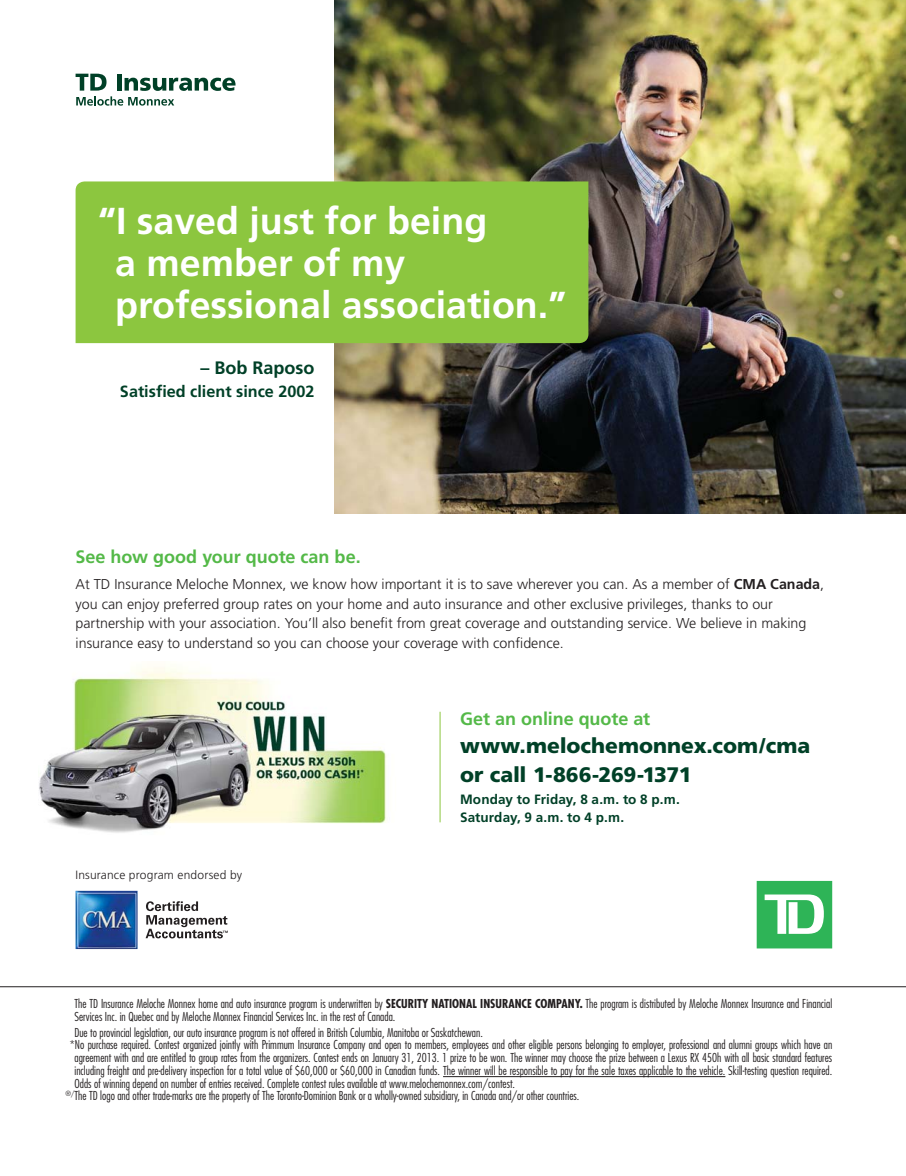
<style>
.page{position:relative;width:906px;height:1176px;background:#fff}
.page>*{position:absolute;margin:0;border:0;box-sizing:border-box;transform-origin:0 0}
.t1{font:700 37.5px/42px "Frutiger";color:#fff}
.t2{font:900 21px/28.5px "Frutiger";color:#004027}
.t3{font:700 18px "Frutiger";color:#54b948}
.t4{font:700 18px "Frutiger";color:#004027}
.t5{font:700 16.2px "Frutiger";color:#004027}
.t6{font:300 14.25px/19.5px "Frutiger";color:#231f20}
.t7{font:700 13.5px/18px "Frutiger";letter-spacing:.005em;color:#004027}
.t8{font:300 condensed 12px/12.8px "Futura";color:#231f20}
.t9{font:300 12px "Frutiger";letter-spacing:.015em;color:#231f20}
.s1{font-weight:700}
</style>
<div class="page">
<hr style="left:439px;top:711px;width:1px;height:111px;background:#8cc63f">
<hr style="left:1px;top:986px;width:904px;height:1px;background:#231f20">
<svg style="left:756px;top:880px;width:76px;height:68px"></svg>
<img style="left:39px;top:667px;width:348px;height:166px">
<img style="left:334px;top:0;width:571px;height:513px">
<hr style="left:443px;top:1075px;width:282px;height:1px;background:#231f20">
<div style="left:76px;top:181px;width:512px;height:162px;background:#8cc63f"></div>
<svg style="left:76px;top:74px;width:159px;height:32px"></svg>
<img style="left:76px;top:890px;width:61px;height:58px">
<svg style="left:145px;top:901px;width:83px;height:37px"></svg>
<h1 class="t1" style="left:115px;top:203px;width:452px;text-indent:-17px">“I saved just for being<br>a member of my professional association.”</h1>
<h3 class="t4" style="left:200px;top:360px;width:115px">– Bob Raposo</h3>
<h3 class="t5" style="left:120px;top:384px;width:196px">Satisfied client since 2002</h3>
<h3 class="t3" style="left:76px;top:549px;width:286px">See how good your quote can be.</h3>
<p class="t6" style="left:76px;top:575px;width:749px">At TD Insurance Meloche Monnex, we know how important it is to save wherever you can. As a member of <span class="s1">CMA Canada</span>, you can enjoy preferred group rates on your home and auto insurance and other exclusive privileges, thanks to our partnership with your association. You’ll also benefit from great coverage and outstanding service. We believe in making insurance easy to understand so you can choose your coverage with confidence.</p>
<p class="t9" style="left:76px;top:869px;width:168px">Insurance program endorsed by</p>
<h3 class="t3" style="left:460px;top:711px;width:192px">Get an online quote at</h3>
<h2 class="t2" style="left:460px;top:733px;width:352px">www.melochemonnex.com/cma or call 1-866-269-1371</h2>
<p class="t7" style="left:460px;top:791px;width:221px">Monday to Friday, 8 a.m. to 8 p.m.<br>Saturday, 9 a.m. to 4 p.m.</p>
<p class="t8" style="left:74px;top:998px;width:759px">The TD Insurance Meloche Monnex home and auto insurance program is underwritten by <span class="s1">SECURITY NATIONAL INSURANCE COMPANY.</span> The program is distributed by Meloche Monnex Insurance and Financial<br>Services Inc. in Quebec and by Meloche Monnex Financial Services Inc. in the rest of Canada.</p>
<p class="t8" style="left:74px;top:1026px;width:409px">Due to provincial legislation, our auto insurance program is not offered in British Columbia, Manitoba or Saskatchewan.</p>
<p class="t8" style="left:70px;top:1039px;width:763px">*No purchase required. Contest organized jointly with Primmum Insurance Company and open to members, employees and other eligible persons belonging to employer, professional and alumni groups which have an</p>
<p class="t8" style="left:74px;top:1051px;width:759px">agreement with and are entitled to group rates from the organizers. Contest ends on January 31, 2013. 1 prize to be won. The winner may choose the prize between a Lexus RX 450h with all basic standard features</p>
<p class="t8" style="left:74px;top:1064px;width:759px">including freight and pre-delivery inspection for a total value of $60,000 or $60,000 in Canadian funds. The winner will be responsible to pay for the sale taxes applicable to the vehicle. Skill-testing question required.</p>
<p class="t8" style="left:74px;top:1077px;width:442px">Odds of winning depend on number of entries received. Complete contest rules available at www.melochemonnex.com/contest.</p>
<p class="t8" style="left:65px;top:1090px;width:515px"><sup>®/</sup> The TD logo and other trade-marks are the property of The Toronto-Dominion Bank or a wholly-owned subsidiary, in Canada and/or other countries.</p>
</div>
